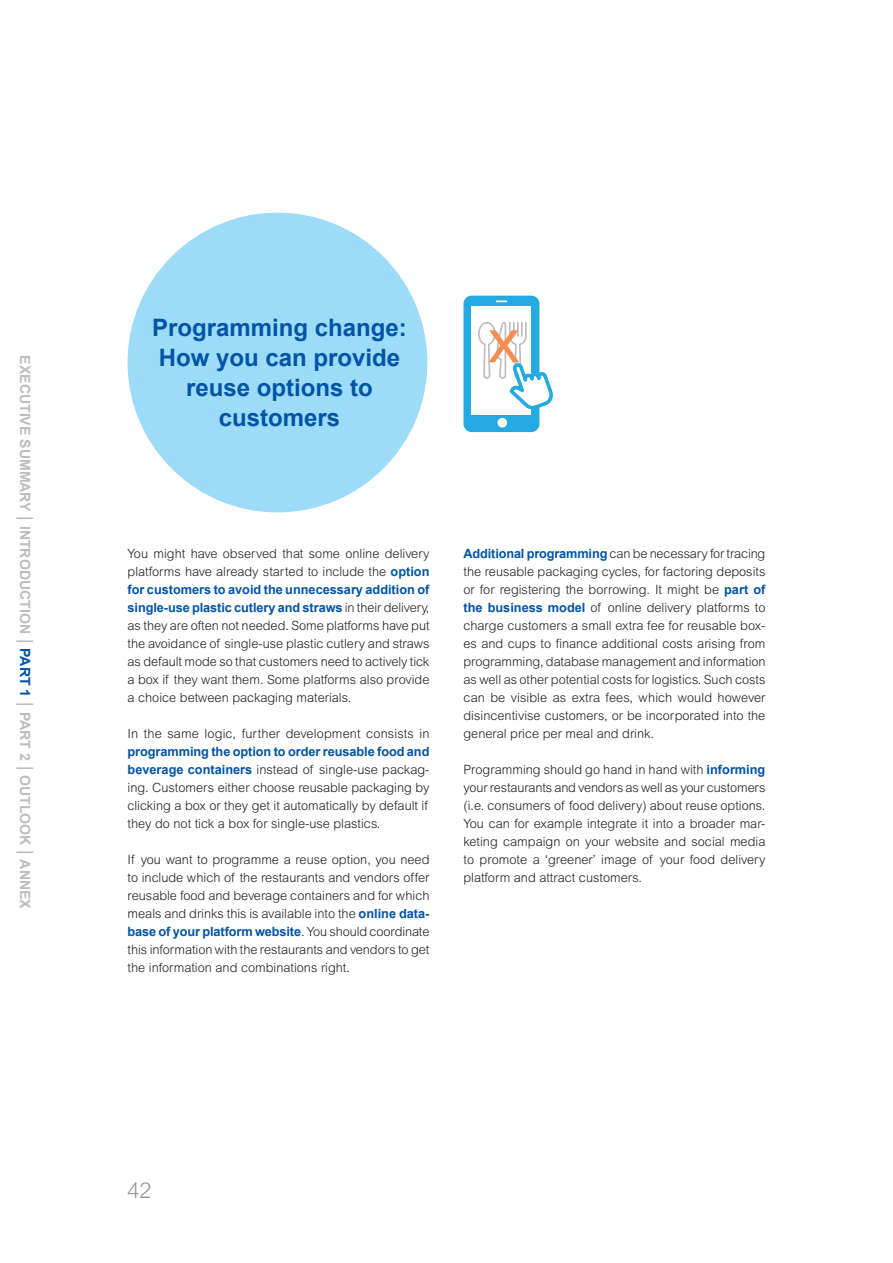
<style>
.page{position:relative;width:893px;height:1263px;background:#fff}
.page>*{position:absolute;margin:0;border:0;box-sizing:border-box;transform-origin:0 0}
.t1{font:90px "DB Heavent";color:#f68c50}
.t2{font:700 24px/30px "Arial";color:#0154a6;text-align:center}
.t3{font:300 21.75px "Arial MT Std";color:#939598}
.t4{font:700 14.1px "Arial";color:#bcbdc0}
.t5{font:300 12.75px/18px "Arial MT Std";color:#231f20;text-align:justify}
.s1{font-family:"Arial MT Std";font-weight:300;font-size:23.55px}
.s2{color:#0154a6}
.s3{font-family:"Arial";font-weight:700;color:#0154a6}
</style>
<div class="page">
<div style="left:128px;top:213px;width:299px;height:299px;background:#9cdcf8;border-radius:50%"></div>
<div style="left:465px;top:297px;width:73px;height:134px;background:#24aae1;border-radius:7px"></div>
<div style="left:463px;top:296px;width:76px;height:136px;border:2px solid #24aae1;border-radius:7px"></div>
<div style="left:472px;top:306px;width:59px;height:109px;background:#fff"></div>
<svg style="left:496px;top:300px;width:11px;height:2px"></svg>
<svg style="left:477px;top:322px;width:76px;height:111px"></svg>
<p class="t4" style="left:35px;top:355px;width:555px;rotate:90deg">EXECUTIVE SUMMARY <span class="s1">I</span> INTRODUCTION <span class="s1">I</span> <span class="s2">PART 1</span> <span class="s1">I</span> PART 2 <span class="s1">I</span> OUTLOOK <span class="s1">I</span> ANNEX</p>
<p class="t2" style="left:152px;top:313px;width:256px">Programming change:<br>How you can provide reuse options to</p>
<p class="t2" style="left:219px;top:403px;width:123px">customers</p>
<p class="t1" style="left:488px;top:291px;width:33px">x</p>
<p class="t5" style="left:128px;top:545px;width:304px">You might have observed that some online delivery platforms have already started to include the <span class="s3">option for customers to avoid the unnecessary addition of single-use plastic cutlery and straws</span> in their delivery, as they are often not needed. Some platforms have put the avoidance of single-use plastic cutlery and straws as default mode so that customers need to actively tick a box if they want them. Some platforms also provide a choice between packaging materials.</p>
<p class="t5" style="left:128px;top:725px;width:303px">In the same logic, further development consists in <span class="s3">programming the option to order reusable food and beverage containers</span> instead of single-use packag&shy;ing. Customers either choose reusable packaging by clicking a box or they get it automatically by default if they do not tick a box for single-use plastics.</p>
<p class="t5" style="left:128px;top:851px;width:303px">If you want to programme a reuse option, you need to include which of the restaurants and vendors offer reusable food and beverage containers and for which meals and drinks this is available into the <span class="s3">online data&shy;base of your platform website</span>. You should coordinate this information with the restaurants and vendors to get the information and combinations right.</p>
<p class="t5" style="left:463px;top:545px;width:304px"><span class="s3">Additional programming</span> can be necessary for tracing the reusable packaging cycles, for factoring deposits or for registering the borrowing. It might be <span class="s3">part of the business model</span> of online delivery platforms to charge customers a small extra fee for reusable box&shy;es and cups to finance additional costs arising from programming, database management and information as well as other potential costs for logistics. Such costs can be visible as extra fees, which would however disincentivise customers, or be incorporated into the general price per meal and drink.</p>
<p class="t5" style="left:463px;top:761px;width:303px">Programming should go hand in hand with <span class="s3">informing </span>your restaurants and vendors as well as your customers (i.e. consumers of food delivery) about reuse options.<br>You can for example integrate it into a broader mar&shy;keting campaign on your website and social media to promote a ‘greener’ image of your food delivery platform and attract customers.</p>
<h3 class="t3" style="left:128px;top:1178px;width:26px">42</h3>
</div>
